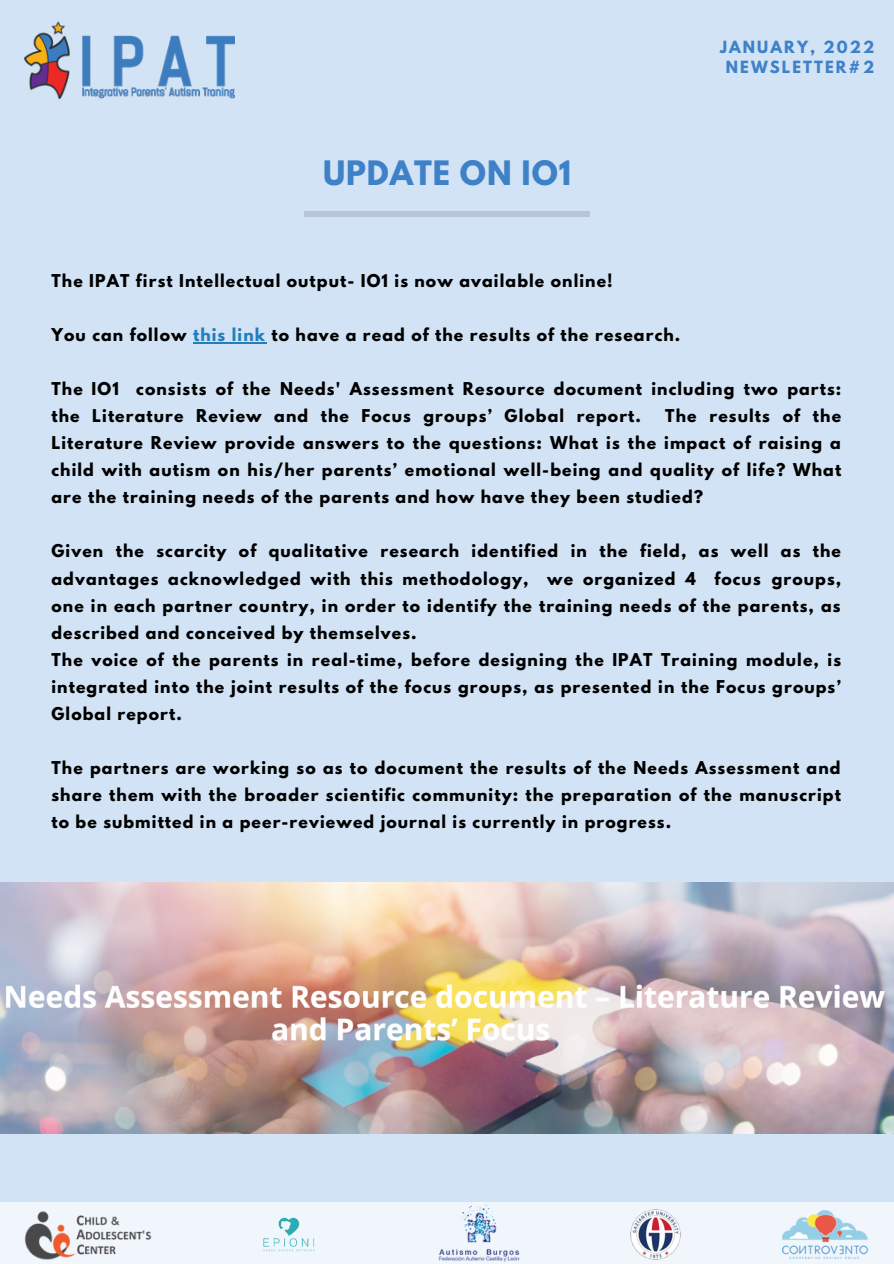
<style>
.page{position:relative;width:894px;height:1264px;background:#fff}
.page>*{position:absolute;margin:0;border:0;box-sizing:border-box;transform-origin:0 0}
.t1{font:700 29.85px "League Spartan";letter-spacing:.03em;color:#3e81c7}
.t2{font:700 15.6px/27px "League Spartan";letter-spacing:.07em;color:#000;text-align:justify}
.t3{font:700 14.85px "League Spartan";letter-spacing:.14em;color:#3e81c7}
.s1{color:#227fbb}
</style>
<div class="page">
<div style="left:0;top:0;width:893px;height:1263px;background:#d2e3f5"></div>
<img style="left:24px;top:22px;width:211px;height:76px">
<div style="left:304px;top:211px;width:285px;height:5px;background:#b8c6d6"></div>
<img style="left:0;top:882px;width:893px;height:251px">
<hr style="left:193px;top:342px;width:73px;height:1px;background:#227fbb">
<div style="left:0;top:1202px;width:893px;height:61px;background:#f1f6fc"></div>
<img style="left:24px;top:1211px;width:128px;height:49px">
<img style="left:263px;top:1217px;width:52px;height:35px">
<img style="left:438px;top:1204px;width:82px;height:58px">
<img style="left:630px;top:1209px;width:51px;height:51px">
<img style="left:782px;top:1210px;width:86px;height:48px">
<p class="t1" style="left:323px;top:158px;width:249px">UPDATE ON IO1</p>
<p class="t3" style="left:719px;top:40px;width:156px">JANUARY, 2022</p>
<p class="t3" style="left:725px;top:60px;width:150px">NEWSLETTER#2</p>
<p class="t2" style="left:51px;top:269px;width:562px">The IPAT first Intellectual output- IO1 is now available online!</p>
<p class="t2" style="left:51px;top:323px;width:630px">You can follow <span class="s1">this link</span> to have a read of the results of the research.</p>
<p class="t2" style="left:51px;top:377px;width:791px">The IO1 consists of the Needs' Assessment Resource document including two parts: the Literature Review and the Focus groups’ Global report.</p>
<p class="t2" style="left:51px;top:404px;width:791px;text-indent:613px">The results of the Literature Review provide answers to the questions: What is the impact of raising a child with autism on his/her parents’ emotional well-being and quality of life? What are the training needs of the parents and how have they been studied?</p>
<p class="t2" style="left:51px;top:539px;width:791px">Given the scarcity of qualitative research identified in the field, as well as the advantages acknowledged with this methodology, we organized 4 focus groups, one in each partner country, in order to identify the training needs of the parents, as described and conceived by themselves.</p>
<p class="t2" style="left:51px;top:648px;width:790px">The voice of the parents in real-time, before designing the IPAT Training module, is integrated into the joint results of the focus groups, as presented in the Focus groups’ Global report.</p>
<p class="t2" style="left:51px;top:756px;width:790px">The partners are working so as to document the results of the Needs Assessment and share them with the broader scientific community: the preparation of the manuscript to be submitted in a peer-reviewed journal is currently in progress.</p>
</div>
